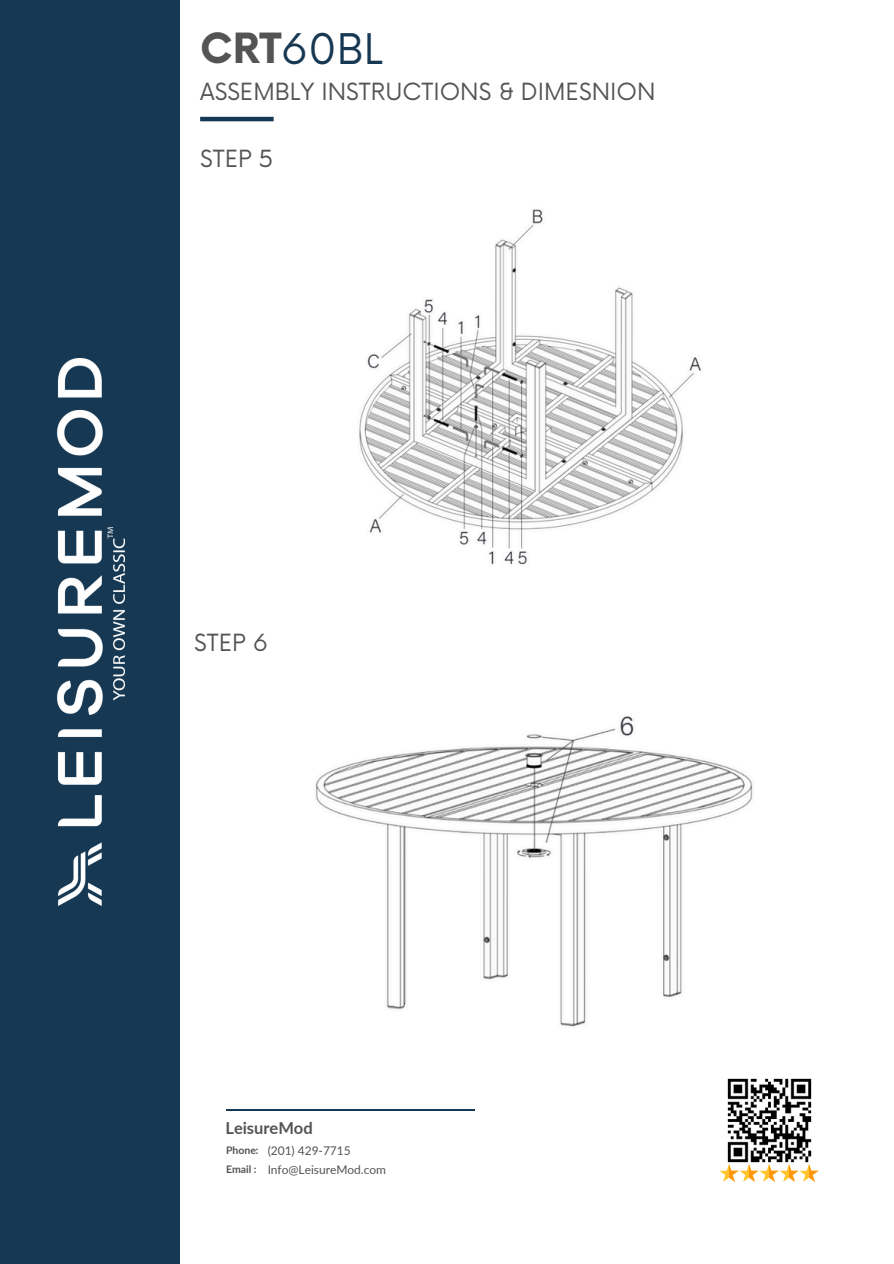
<style>
.page{position:relative;width:894px;height:1264px;background:#fff}
.page>*{position:absolute;margin:0;border:0;box-sizing:border-box;transform-origin:0 0}
.t1{font:41.1px "Now";color:#163853}
.t2{font:23.1px "Now";color:#545454}
.t3{font:700 16.5px "Lato";color:#545454}
.t4{font:12px "Lato";letter-spacing:-.005em;color:#545454}
.t5{font:700 10.5px "Lato";color:#545454}
.s1{font-weight:700;font-size:40.5px;color:#545454}
</style>
<div class="page">
<div style="left:0;top:0;width:180px;height:1263px;background:#163853"></div>
<hr style="left:200px;top:117px;width:73px;height:4px;background:#163853">
<hr style="left:226px;top:1109px;width:248px;height:1px;background:#163853">
<img style="left:57px;top:358px;width:68px;height:547px">
<img style="left:727px;top:1078px;width:85px;height:85px">
<svg style="left:719px;top:1164px;width:99px;height:17px"></svg>
<img style="left:359px;top:209px;width:342px;height:356px">
<img style="left:315px;top:716px;width:438px;height:311px">
<h5 class="t1" style="left:200px;top:26px;width:184px"><span class="s1">CRT</span>60BL</h5>
<h3 class="t2" style="left:200px;top:79px;width:457px">ASSEMBLY INSTRUCTIONS &amp; DIMESNION</h3>
<p class="t2" style="left:200px;top:145px;width:75px">STEP 5</p>
<p class="t2" style="left:194px;top:629px;width:75px">STEP 6</p>
<p class="t3" style="left:225px;top:1117px;width:89px">LeisureMod</p>
<h4 class="t5" style="left:226px;top:1143px;width:34px">Phone:</h4>
<h5 class="t5" style="left:226px;top:1162px;width:32px">Email :</h5>
<p class="t4" style="left:267px;top:1142px;width:85px">(201) 429-7715</p>
<h3 class="t4" style="left:267px;top:1161px;width:120px">Info@LeisureMod.com</h3>
</div>
